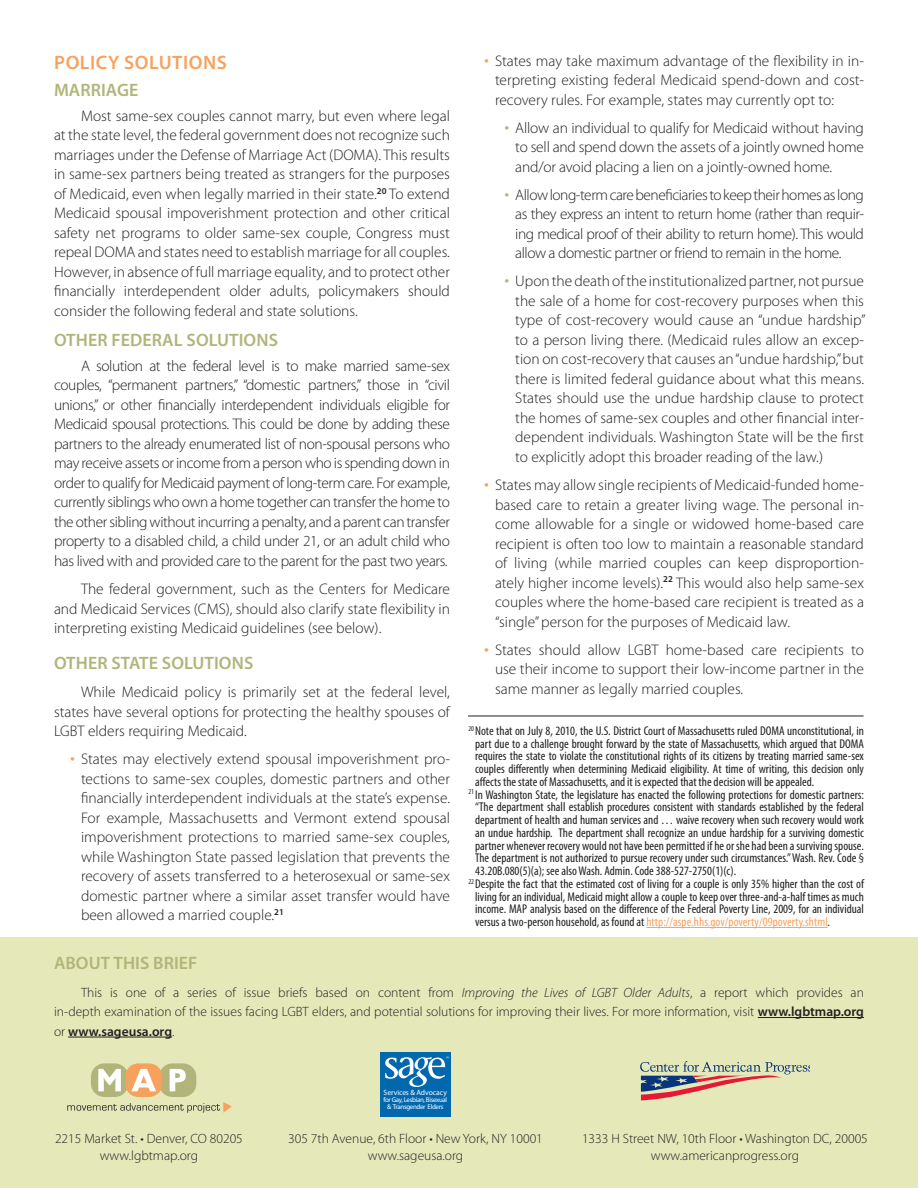
<style>
.page{position:relative;width:918px;height:1188px;background:#fff}
.page>*{position:absolute;margin:0;border:0;box-sizing:border-box;transform-origin:0 0}
.Body{font:600 19.5px "Myriad Pro";letter-spacing:.03em;color:#f8a15c}
.t1{font:600 18px "Myriad Pro";letter-spacing:.005em;color:#b1b579}
.Bulleted_List_Light{font:300 15.3px/19.5px "Myriad Pro";color:#231f20;text-align:justify}
.Body-2{font:300 15.3px/19.5px "Myriad Pro";color:#231f20;text-align:justify}
.Body-3{font:300 13.5px/19.5px "Myriad Pro";color:#231f20;text-align:center}
.t2{font:condensed 12.75px/12.8px "Myriad Pro";color:#231f20;text-align:justify}
.t3{font:7.65px "Myriad Pro";color:#fff}
.t4{font:6.9px/7.2px "Myriad Pro";letter-spacing:-.045em;color:#fff;text-align:center}
.s1{font-size:19.5px;color:#f8a15c}
.s2{font-size:19.5px;color:#b1b579}
.s3{color:#f8a15c}
.s4{font-style:italic}
.s5{font-weight:600}
</style>
<div class="page">
<div style="left:0;top:937px;width:918px;height:251px;background:#e5e9ba"></div>
<div style="left:380px;top:1052px;width:71px;height:64px;background:#0168ae"></div>
<svg style="left:385px;top:1056px;width:64px;height:31px"></svg>
<svg style="left:67px;top:1063px;width:165px;height:50px"></svg>
<svg style="left:640px;top:1061px;width:170px;height:39px"></svg>
<hr style="left:758px;top:1017px;width:106px;height:1px;background:#231f20">
<hr style="left:68px;top:1037px;width:104px;height:1px;background:#231f20">
<hr style="left:646px;top:927px;width:182px;height:1px;background:#f8a15c">
<hr style="left:468px;top:716px;width:396px;height:1px;background:#231f20">
<p class="Body" style="left:54px;top:50px;width:174px">POLICY SOLUTIONS</p>
<p class="t1" style="left:54px;top:78px;width:86px">MARRIAGE</p>
<p class="Body-2" style="left:54px;top:106px;width:398px;text-indent:27px">Most same-sex couples cannot marry, but even where legal at the state level, the federal government does not recognize such marriages under the Defense of Marriage Act (DOMA). This results in same-sex partners being treated as strangers for the purposes of Medicaid, even when legally married in their state.<sup>20</sup> To extend Medicaid spousal impoverishment protection and other critical safety net programs to older same-sex couple, Congress must repeal DOMA and states need to establish marriage for all couples.<br>However, in absence of full marriage equality, and to protect other financially interdependent older adults, policymakers should consider the following federal and state solutions.</p>
<p class="t1" style="left:54px;top:328px;width:226px">OTHER FEDERAL SOLUTIONS</p>
<p class="Body-2" style="left:54px;top:356px;width:398px;text-indent:27px">A solution at the federal level is to make married same-sex couples, “permanent partners,” “domestic partners,” those in “civil unions,” or other financially interdependent individuals eligible for Medicaid spousal protections. This could be done by adding these partners to the already enumerated list of non-spousal persons who may receive assets or income from a person who is spending down in order to qualify for Medicaid payment of long-term care. For example, currently siblings who own a home together can transfer the home to the other sibling without incurring a penalty, and a parent can transfer property to a disabled child, a child under 21, or an adult child who has lived with and provided care to the parent for the past two years.</p>
<p class="Body-2" style="left:54px;top:579px;width:398px;text-indent:27px">The federal government, such as the Centers for Medicare and Medicaid Services (CMS), should also clarify state flexibility in interpreting existing Medicaid guidelines (see below).</p>
<p class="t1" style="left:54px;top:652px;width:201px">OTHER STATE SOLUTIONS</p>
<p class="Body-2" style="left:54px;top:683px;width:398px;text-indent:27px">While Medicaid policy is primarily set at the federal level, states have several options for protecting the healthy spouses of LGBT elders requiring Medicaid.</p>
<p class="Bulleted_List_Light" style="left:81px;top:750px;width:371px;text-indent:-11px"><span class="s1">•</span> States may electively extend spousal impoverishment pro&shy;tections to same-sex couples, domestic partners and other financially interdependent individuals at the state’s expense.<br>For example, Massachusetts and Vermont extend spousal impoverishment protections to married same-sex couples, while Washington State passed legislation that prevents the recovery of assets transferred to a heterosexual or same-sex domestic partner where a similar asset transfer would have been allowed a married couple.<sup>21</sup></p>
<p class="Bulleted_List_Light" style="left:495px;top:51px;width:371px;text-indent:-11px"><span class="s1">•</span> States may take maximum advantage of the flexibility in in&shy;terpreting existing federal Medicaid spend-down and cost&shy;recovery rules. For example, states may currently opt to:</p>
<p class="Bulleted_List_Light" style="left:515px;top:118px;width:350px;text-indent:-11px"><span class="s2">•</span> Allow an individual to qualify for Medicaid without having to sell and spend down the assets of a jointly owned home and/or avoid placing a lien on a jointly-owned home.</p>
<p class="Bulleted_List_Light" style="left:515px;top:185px;width:350px;text-indent:-11px"><span class="s2">•</span> Allow long-term care beneficiaries to keep their homes as long as they express an intent to return home (rather than requir&shy;ing medical proof of their ability to return home). This would allow a domestic partner or friend to remain in the home.</p>
<p class="Bulleted_List_Light" style="left:515px;top:272px;width:352px;text-indent:-11px"><span class="s2">•</span> Upon the death of the institutionalized partner, not pursue the sale of a home for cost-recovery purposes when this type of cost-recovery would cause an “undue hardship” to a person living there. (Medicaid rules allow an excep&shy;tion on cost-recovery that causes an “undue hardship,” but there is limited federal guidance about what this means.<br>States should use the undue hardship clause to protect the homes of same-sex couples and other financial inter&shy;dependent individuals. Washington State will be the first to explicitly adopt this broader reading of the law.)</p>
<p class="Bulleted_List_Light" style="left:495px;top:475px;width:371px;text-indent:-11px"><span class="s1">•</span> States may allow single recipients of Medicaid-funded home&shy;based care to retain a greater living wage. The personal in&shy;come allowable for a single or widowed home-based care recipient is often too low to maintain a reasonable standard of living (while married couples can keep disproportion&shy;ately higher income levels).<sup>22</sup> This would also help same-sex couples where the home-based care recipient is treated as a “single” person for the purposes of Medicaid law.</p>
<p class="Bulleted_List_Light" style="left:495px;top:640px;width:370px;text-indent:-11px"><span class="s1">•</span> States should allow LGBT home-based care recipients to use their income to support their low-income partner in the same manner as legally married couples.</p>
<p class="t2" style="left:475px;top:724px;width:390px;text-indent:-7px"><sup>20</sup>Note that on July 8, 2010, the U.S. District Court of Massachusetts ruled DOMA unconstitutional, in part due to a challenge brought forward by the state of Massachusetts, which argued that DOMA requires the state to violate the constitutional rights of its citizens by treating married same-sex couples differently when determining Medicaid eligibility. At time of writing, this decision only affects the state of Massachusetts, and it is expected that the decision will be appealed.</p>
<p class="t2" style="left:475px;top:788px;width:390px;text-indent:-7px"><sup>21</sup>In Washington State, the legislature has enacted the following protections for domestic partners: “The department shall establish procedures consistent with standards established by the federal department of health and human services and … waive recovery when such recovery would work an undue hardship. The department shall recognize an undue hardship for a surviving domestic partner whenever recovery would not have been permitted if he or she had been a surviving spouse.<br>The department is not authorized to pursue recovery under such circumstances.” Wash. Rev. Code § 43.20B.080(5)(a); see also Wash. Admin. Code 388-527-2750(1)(c).</p>
<p class="t2" style="left:475px;top:877px;width:390px;text-indent:-7px"><sup>22</sup>Despite the fact that the estimated cost of living for a couple is only 35% higher than the cost of living for an individual, Medicaid might allow a couple to keep over three-and-a-half times as much income. MAP analysis based on the difference of the Federal Poverty Line, 2009, for an individual versus a two-person household, as found at <span class="s3">http://aspe.hhs.gov/poverty/09poverty.shtml</span>.</p>
<p class="t1" style="left:54px;top:951px;width:145px">ABOUT THIS BRIEF</p>
<p class="Body-3" style="left:54px;top:983px;width:812px;text-align:justify;text-indent:27px">This is one of a series of issue briefs based on content from <span class="s4">Improving the Lives of LGBT Older Adults</span>, a report which provides an in-depth examination of the issues facing LGBT elders, and potential solutions for improving their lives. For more information, visit <span class="s5">www.lgbtmap.org </span>or <span class="s5">www.sageusa.org</span>.</p>
<p class="Body-3" style="left:55px;top:1129px;width:189px">2215 Market St. • Denver, CO 80205</p>
<p class="Body-3" style="left:100px;top:1146px;width:100px">www.lgbtmap.org</p>
<p class="t3" style="left:384px;top:1087px;width:65px">Services &amp; Advocacy</p>
<p class="t4" style="left:383px;top:1096px;width:65px">for Gay, Lesbian, Bisexual &amp; Transgender Elders</p>
<p class="Body-3" style="left:288px;top:1129px;width:256px">305 7th Avenue, 6th Floor • New York, NY 10001</p>
<p class="Body-3" style="left:368px;top:1146px;width:97px">www.sageusa.org</p>
<p class="Body-3" style="left:582px;top:1131px;width:287px;line-height:16.5px">1333 H Street NW, 10th Floor • Washington DC, 20005 www.americanprogress.org</p>
</div>
